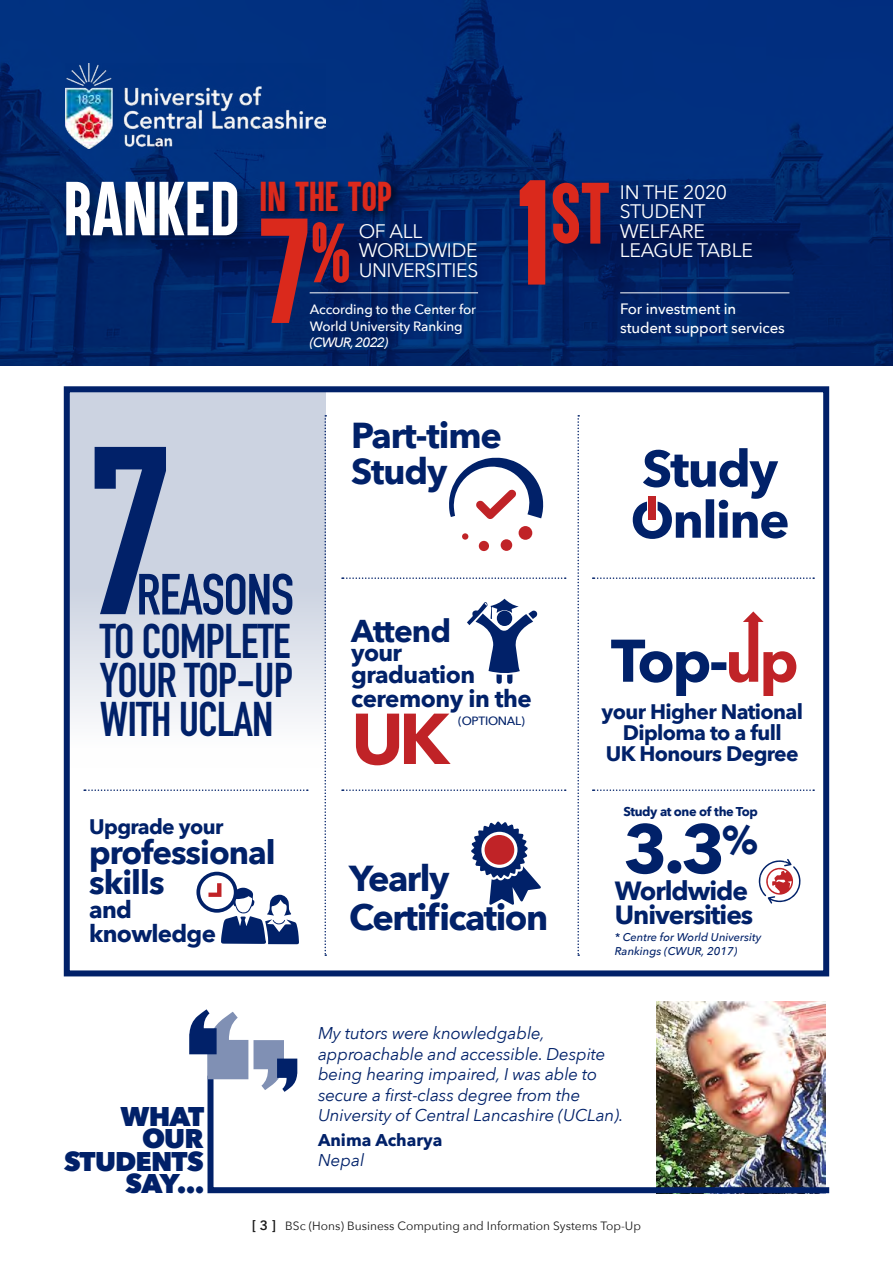
<style>
.page{position:relative;width:893px;height:1263px;background:#fff}
.page>*{position:absolute;margin:0;border:0;box-sizing:border-box;transform-origin:0 0}
.t1{font:700 234.9px "DIN Condensed";color:#012169}
.t2{font:123px "Aku&Kamu";color:#da291c}
.t3{font:71.7px "Aku&Kamu";color:#da291c}
.t4{font:700 71.1px "Avenir Next";color:#c02327}
.t5{font:700 68.25px "Avenir Next";color:#012169}
.t6{font:63px "Aku&Kamu";color:#fff}
.t7{font:700 57px "DIN Condensed";letter-spacing:-.02em;color:#012169}
.t8{font:700 48px/39px "DIN Condensed";letter-spacing:-.02em;color:#012169;text-align:justify}
.t9{font:700 36px/36px "Avenir Next";letter-spacing:-.04em;color:#012169}
.t10{font:34.5px "Aku&Kamu";color:#da291c}
.t11{font:700 33px/30px "Avenir Next";letter-spacing:-.03em;color:#012169}
.t12{font:700 31.5px "Avenir Next";letter-spacing:-.03em;color:#012169}
.t13{font:800 27px/22.5px "Avenir Next";letter-spacing:-.03em;color:#012169;text-align:right}
.t14{font:700 26.25px/23.2px "Avenir Next";letter-spacing:-.04em;color:#012169}
.t15{font:700 24px/23px "Avenir Next";letter-spacing:-.025em;color:#012169}
.t16{font:700 21px/21px "Avenir Next";letter-spacing:-.03em;color:#012169;text-align:center}
.t17{font:19.5px/19.5px "Avenir Next";letter-spacing:-.02em;color:#fff}
.t18{font:italic 17.1px/20.4px "Avenir Next";letter-spacing:-.01em;color:#012169}
.t19{font:700 17.1px "Avenir Next";color:#012169}
.t20{font:500 15px/18.1px "Avenir Next";letter-spacing:-.01em;color:#fff}
.t21{font:500 13.5px/16.2px "Avenir Next";letter-spacing:-.01em;color:#fff}
.t22{font:italic 500 13.5px "Avenir Next";letter-spacing:-.06em;color:#fff}
.t23{font:700 12.75px "Avenir Next";letter-spacing:-.03em;color:#012169}
.t24{font:12px "Avenir Next";color:#191919}
.t25{font:500 12px "Avenir Next";letter-spacing:-.02em;color:#012169}
.t26{font:italic 500 11.25px/13.5px "Avenir Next";color:#012169}
.s1{font-size:123px}
.s2{font-weight:600;font-size:13.5px}
</style>
<div class="page">
<img style="left:0;top:0;width:893px;height:366px">
<div style="left:65px;top:391px;width:261px;height:377px;background:linear-gradient(to bottom,#bec7d9,#f4f5f8)"></div>
<svg style="left:196px;top:872px;width:103px;height:72px"></svg>
<svg style="left:449px;top:457px;width:95px;height:94px"></svg>
<div style="left:519px;top:526px;width:13px;height:14px;background:#c02327;border-radius:50%"></div>
<div style="left:501px;top:539px;width:11px;height:12px;background:#c02327;border-radius:50%"></div>
<div style="left:479px;top:541px;width:10px;height:10px;background:#c02327;border-radius:50%"></div>
<div style="left:462px;top:533px;width:6px;height:7px;background:#c02327;border-radius:50%"></div>
<svg style="left:633px;top:448px;width:155px;height:91px"></svg>
<svg style="left:467px;top:599px;width:70px;height:85px"></svg>
<svg style="left:611px;top:611px;width:185px;height:85px"></svg>
<svg style="left:471px;top:821px;width:70px;height:84px"></svg>
<div style="left:484px;top:835px;width:31px;height:30px;background:#c02327;border-radius:50%"></div>
<svg style="left:759px;top:859px;width:42px;height:45px"></svg>
<img style="left:657px;top:1002px;width:169px;height:68px">
<div style="left:64px;top:386px;width:765px;height:590px;border:6px solid #012169"></div>
<img style="left:207px;top:1070px;width:623px;height:124px">
<svg style="left:189px;top:1009px;width:59px;height:70px"></svg>
<svg style="left:254px;top:1040px;width:43px;height:52px"></svg>
<svg style="left:342px;top:577px;width:224px;height:2px"></svg>
<svg style="left:342px;top:789px;width:224px;height:2px"></svg>
<svg style="left:84px;top:789px;width:224px;height:2px"></svg>
<svg style="left:593px;top:577px;width:221px;height:2px"></svg>
<svg style="left:593px;top:789px;width:221px;height:2px"></svg>
<svg style="left:324px;top:415px;width:2px;height:541px"></svg>
<svg style="left:577px;top:415px;width:2px;height:541px"></svg>
<div style="left:63px;top:178px;width:190px;height:72px;background:#000;opacity:.3"></div>
<img style="left:66px;top:64px;width:259px;height:84px">
<hr style="left:310px;top:292px;width:168px;height:1px;background:#fff">
<div style="left:260px;top:179px;width:140px;height:41px;background:#000;opacity:.5"></div>
<hr style="left:620px;top:292px;width:169px;height:1px;background:#fff">
<h3 class="t6" style="left:64px;top:167px;width:176px">RANKED</h3>
<h3 class="t10" style="left:260px;top:174px;width:134px">IN THE TOP</h3>
<p class="t17" style="left:359px;top:221px;width:121px">OF ALL<br>WORLDWIDE<br>UNIVERSITIES</p>
<h2 class="t2" style="left:259px;top:190px;width:94px">7<sup>%</sup></h2>
<p class="t21" style="left:310px;top:301px;width:168px">According to the Center for<br>World University Ranking</p>
<p class="t22" style="left:310px;top:331px;width:80px">(CWUR, 2022)</p>
<h3 class="t3" style="left:517px;top:166px;width:94px"><span class="s1">1</span>ST</h3>
<p class="t17" style="left:620px;top:181px;width:134px">IN THE 2020<br>STUDENT<br>WELFARE<br>LEAGUE TABLE</p>
<p class="t20" style="left:620px;top:300px;width:166px">For investment in student support services</p>
<h1 class="t1" style="left:87px;top:374px;width:89px">7</h1>
<h3 class="t8" style="left:100px;top:621px;width:195px">TO COMPLETE YOUR TOP-UP WITH UCLAN</h3>
<h3 class="t7" style="left:136px;top:556px;width:159px">REASONS</h3>
<p class="t16" style="left:89px;top:816px;width:136px">Upgrade your</p>
<h3 class="t11" style="left:89px;top:837px;width:188px">professional skills</h3>
<h3 class="t15" style="left:89px;top:897px;width:128px;line-height:24px">and knowledge</h3>
<h3 class="t9" style="left:351px;top:416px;width:152px">Part-time<br>Study</h3>
<h3 class="t12" style="left:351px;top:604px;width:101px">Attend</h3>
<h3 class="t15" style="left:351px;top:640px;width:182px">your graduation ceremony in the</h3>
<h3 class="t4" style="left:351px;top:677px;width:100px">UK</h3>
<p class="t25" style="left:458px;top:710px;width:68px">(OPTIONAL)</p>
<h3 class="t9" style="left:349px;top:858px;width:201px;line-height:39px">Yearly<br>Certification</h3>
<p class="t16" style="left:601px;top:701px;width:203px">your Higher National<br>Diploma to a full<br>UK Honours Degree</p>
<p class="t23" style="left:623px;top:800px;width:136px">Study at one of the Top</p>
<h3 class="t5" style="left:623px;top:790px;width:136px">3.3<sup>%</sup></h3>
<h3 class="t14" style="left:615px;top:879px;width:140px">Worldwide<br>Universities</h3>
<p class="t26" style="left:615px;top:930px;width:148px">* Centre for World University<br>Rankings (CWUR, 2017)</p>
<h3 class="t13" style="left:64px;top:1105px;width:142px">WHAT<br>OUR<br>STUDENTS<br>SAY...</h3>
<p class="t18" style="left:318px;top:1022px;width:307px">My tutors were knowledgable, approachable and accessible. Despite being hearing impaired, I was able to secure a first-class degree from the University of Central Lancashire (UCLan).</p>
<p class="t19" style="left:318px;top:1125px;width:126px">Anima Acharya</p>
<p class="t18" style="left:318px;top:1149px;width:48px">Nepal</p>
<p class="t24" style="left:252px;top:1215px;width:390px"><span class="s2">[ 3 ]</span> BSc (Hons) Business Computing and Information Systems Top-Up</p>
</div>
